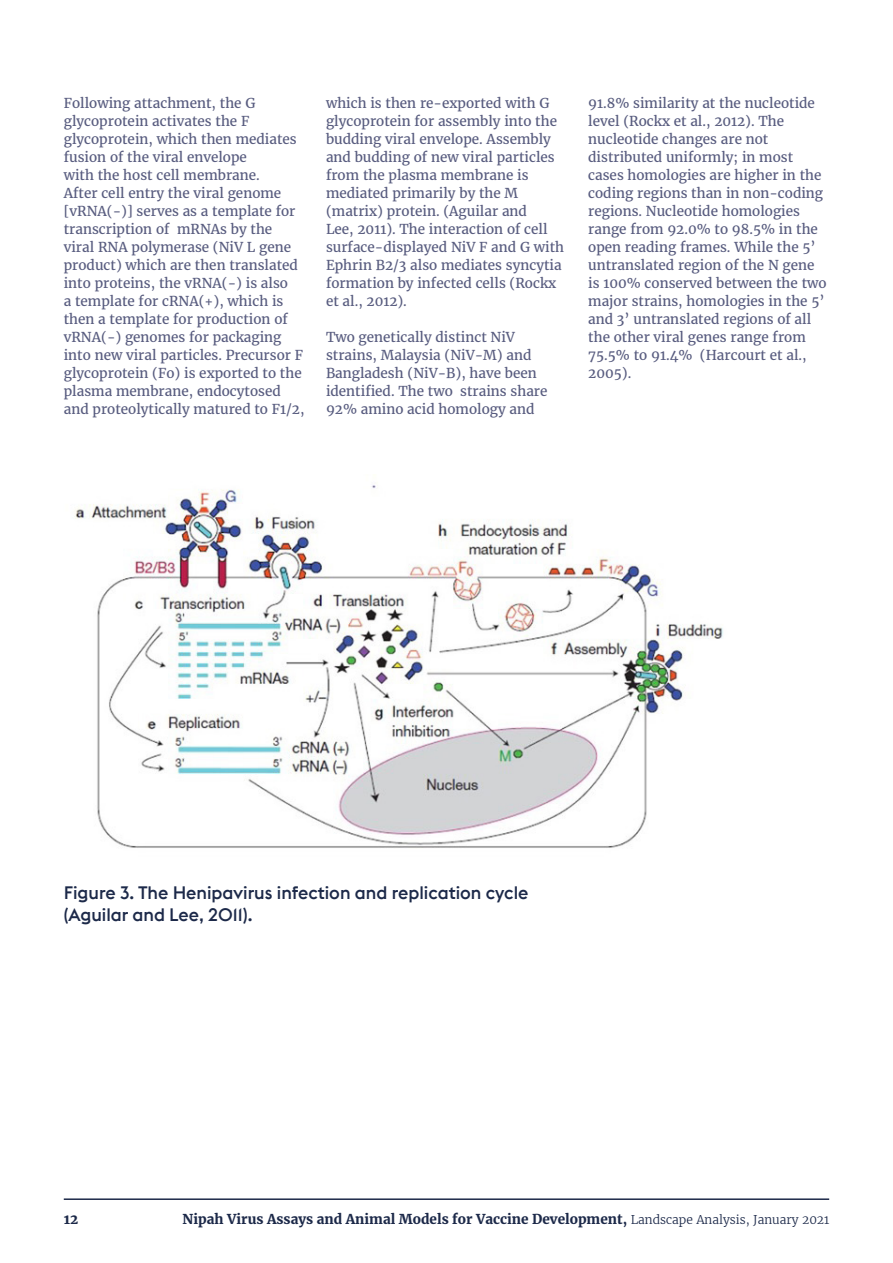
<style>
.page{position:relative;width:893px;height:1263px;background:#fff}
.page>*{position:absolute;margin:0;border:0;box-sizing:border-box;transform-origin:0 0}
.t1{font:500 18px/21.6px "Euclid CEPI";color:#1c2949}
.t2{font:13.5px/18px "Merriweather";color:#585c7f}
.t3{font:700 13.5px "Merriweather";color:#1c2949}
.s1{font-weight:300;font-size:12px}
</style>
<div class="page">
<hr style="left:64px;top:1198px;width:765px;height:2px;background:#1c2949">
<img style="left:75px;top:485px;width:648px;height:363px">
<p class="t2" style="left:64px;top:93px;width:242px">Following attachment, the G glycoprotein activates the F glycoprotein, which then mediates fusion of the viral envelope<br>with the host cell membrane.<br>After cell entry the viral genome [vRNA(-)] serves as a template for transcription of mRNAs by the viral RNA polymerase (NiV L gene product) which are then translated into proteins, the vRNA(-) is also<br>a template for cRNA(+), which is then a template for production of vRNA(-) genomes for packaging into new viral particles. Precursor F glycoprotein (Fo) is exported to the plasma membrane, endocytosed and proteolytically matured to F1/2,</p>
<p class="t2" style="left:326px;top:93px;width:240px">which is then re-exported with G glycoprotein for assembly into the budding viral envelope. Assembly and budding of new viral particles from the plasma membrane is mediated primarily by the M (matrix) protein. (Aguilar and<br>Lee, 2011). The interaction of cell surface-displayed NiV F and G with<br>Ephrin B2/3 also mediates syncytia formation by infected cells (Rockx et al., 2012).</p>
<p class="t2" style="left:326px;top:327px;width:223px">Two genetically distinct NiV strains, Malaysia (NiV-M) and<br>Bangladesh (NiV-B), have been identified. The two strains share<br>92% amino acid homology and</p>
<p class="t2" style="left:588px;top:93px;width:240px">91.8% similarity at the nucleotide level (Rockx et al., 2012). The nucleotide changes are not distributed uniformly; in most cases homologies are higher in the coding regions than in non-coding regions. Nucleotide homologies range from 92.0% to 98.5% in the open reading frames. While the 5’ untranslated region of the N gene is 100% conserved between the two major strains, homologies in the 5’ and 3’ untranslated regions of all the other viral genes range from<br>75.5% to 91.4% (Harcourt et al.,<br>2005).</p>
<h1 class="t1" style="left:64px;top:882px;width:466px">Figure 3. The Henipavirus infection and replication cycle (Aguilar and Lee, 2011).</h1>
<p class="t3" style="left:64px;top:1207px;width:16px">12</p>
<p class="t3" style="left:183px;top:1207px;width:648px">Nipah Virus Assays and Animal Models for Vaccine Development, <span class="s1">Landscape Analysis, January 2021</span></p>
</div>
